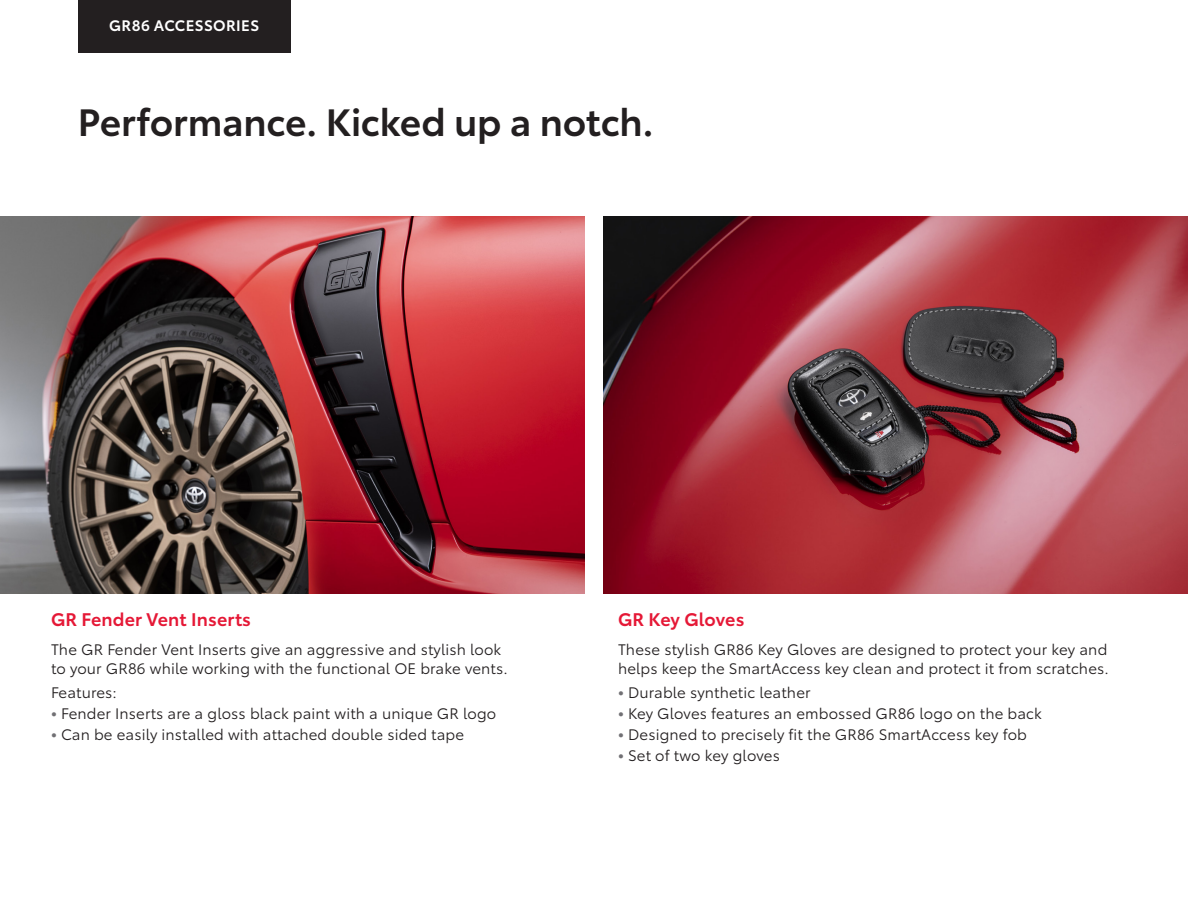
<style>
.page{position:relative;width:1188px;height:918px;background:#fff}
.page>*{position:absolute;margin:0;border:0;box-sizing:border-box;transform-origin:0 0}
.t1{font:600 37.5px "Toyota Type";letter-spacing:-.005em;color:#231f20}
.t2{font:600 18px "Toyota Type";letter-spacing:.01em;color:#e51836}
.t3{font:15px/19.5px "Toyota Type";letter-spacing:.01em;color:#231f20}
.t4{font:600 15px "Toyota Type";letter-spacing:.025em;color:#fff}
.s1{font-weight:700;color:#717074}
</style>
<div class="page">
<img style="left:603px;top:216px;width:585px;height:378px">
<img style="left:0;top:216px;width:585px;height:378px">
<div style="left:78px;top:0;width:212px;height:52px;background:#231f20"></div>
<p class="t4" style="left:109px;top:14px;width:152px">GR86 ACCESSORIES</p>
<p class="t1" style="left:78px;top:94px;width:578px">Performance. Kicked up a notch.</p>
<p class="t2" style="left:51px;top:606px;width:202px">GR Fender Vent Inserts</p>
<p class="t3" style="left:51px;top:639px;width:458px">The GR Fender Vent Inserts give an aggressive and stylish look to your GR86 while working with the functional OE brake vents.</p>
<p class="t3" style="left:51px;top:682px;width:67px">Features:</p>
<p class="t3" style="left:51px;top:703px;width:447px"><span class="s1">•</span> Fender Inserts are a gloss black paint with a unique GR logo</p>
<p class="t3" style="left:51px;top:724px;width:415px"><span class="s1">•</span> Can be easily installed with attached double sided tape</p>
<p class="t2" style="left:618px;top:606px;width:128px">GR Key Gloves</p>
<p class="t3" style="left:618px;top:639px;width:492px">These stylish GR86 Key Gloves are designed to protect your key and helps keep the SmartAccess key clean and protect it from scratches.</p>
<p class="t3" style="left:618px;top:682px;width:194px"><span class="s1">•</span> Durable synthetic leather</p>
<p class="t3" style="left:618px;top:703px;width:425px"><span class="s1">•</span> Key Gloves features an embossed GR86 logo on the back</p>
<p class="t3" style="left:618px;top:724px;width:410px"><span class="s1">•</span> Designed to precisely fit the GR86 SmartAccess key fob</p>
<p class="t3" style="left:618px;top:745px;width:163px"><span class="s1">•</span> Set of two key gloves</p>
</div>
